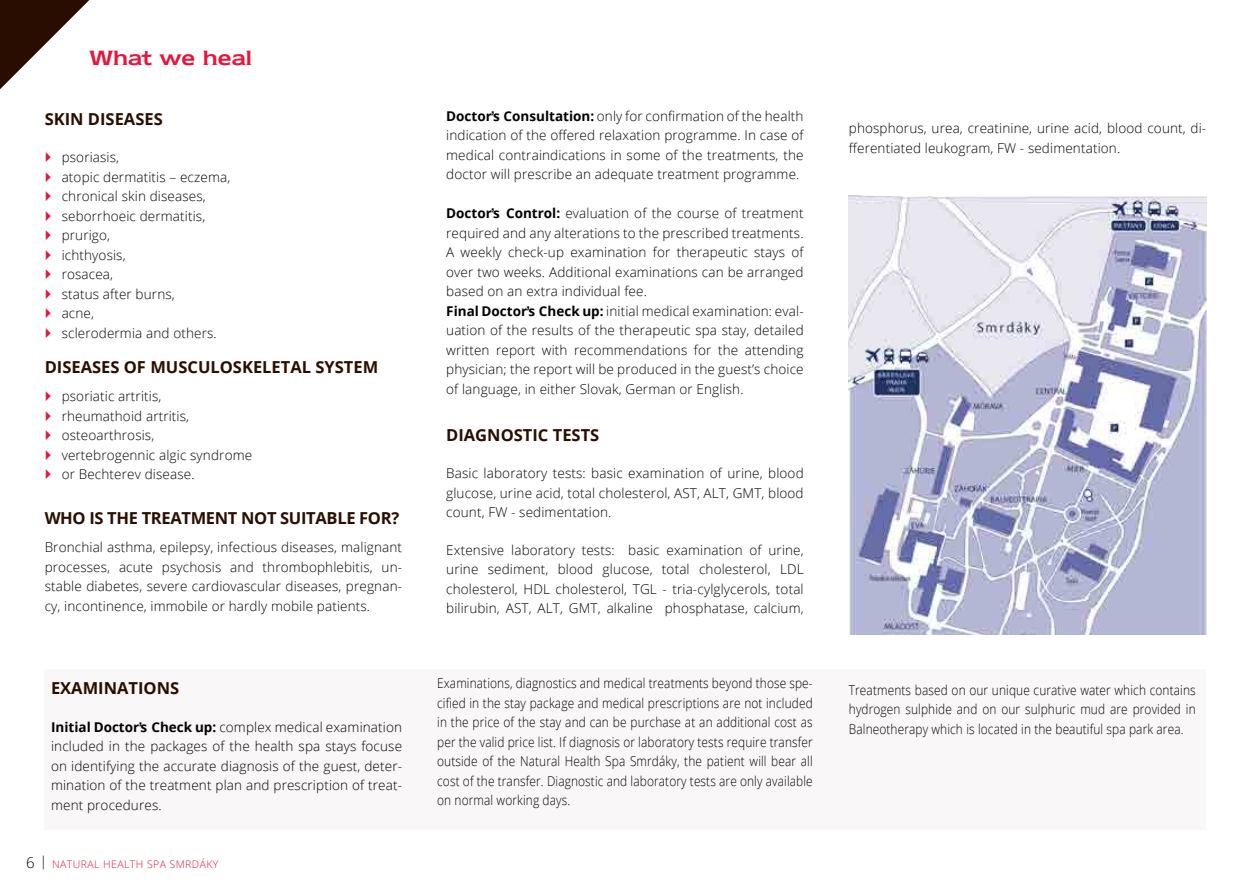
<style>
.page{position:relative;width:1251px;height:893px;background:#fff}
.page>*{position:absolute;margin:0;border:0;box-sizing:border-box;transform-origin:0 0}
.t1{font:24px "Newtext Demi";color:#e3173e}
.t2{font:700 16.5px "Open Sans";color:#290e00}
.t3{font:700 16.5px "Open Sans";letter-spacing:-.02em;color:#290e00}
.t4{font:300 13.5px/19.5px "Open Sans";letter-spacing:.01em;color:#000;text-align:justify}
.t5{font:300 13.5px/19.5px "Open Sans";letter-spacing:.01em;color:#000;text-align:justify;scale:.88 1}
.t6{font:300 10.5px "Open Sans";letter-spacing:.04em;color:#e3173e}
.s1{font-weight:700}
.s2{font-family:"Arial";font-weight:700}
.s3{font-size:15px;color:#000}
</style>
<div class="page">
<svg style="left:0;top:0;width:90px;height:90px"></svg>
<div style="left:45px;top:669px;width:1160px;height:160px;background:#f9f7f7"></div>
<img style="left:848px;top:196px;width:357px;height:439px">
<h1 class="t1" style="left:89px;top:44px;width:164px">What we heal</h1>
<p class="t2" style="left:45px;top:107px;width:120px">SKIN DISEASES</p>
<p class="t4" style="left:62px;top:147px;width:170px;text-align:left">psoriasis,<br>atopic dermatitis – eczema, chronical skin diseases, seborrhoeic dermatitis, prurigo,<br>ichthyosis,<br>rosacea,<br>status after burns,<br>acne,<br>sclerodermia and others.</p>
<p class="t2" style="left:45px;top:355px;width:335px">DISEASES OF MUSCULOSKELETAL SYSTEM</p>
<p class="t4" style="left:62px;top:386px;width:192px;text-align:left">psoriatic artritis,<br>rheumathoid artritis, osteoarthrosis,<br>vertebrogennic algic syndrome or Bechterev disease.</p>
<p class="t3" style="left:45px;top:506px;width:356px">WHO IS THE TREATMENT NOT SUITABLE FOR?</p>
<p class="t4" style="left:45px;top:537px;width:359px">Bronchial asthma, epilepsy, infectious diseases, malignant processes, acute psychosis and thrombophlebitis, un&shy;stable diabetes, severe cardiovascular diseases, pregnan&shy;cy, incontinence, immobile or hardly mobile patients.</p>
<p class="t2" style="left:51px;top:676px;width:130px">EXAMINATIONS</p>
<p class="t4" style="left:51px;top:716px;width:352px"><span class="s1">Initial Doctor</span><span class="s2">̕</span><span class="s1">s Check up:</span> complex medical examination included in the packages of the health spa stays focuse on identifying the accurate diagnosis of the guest, deter&shy;mination of the treatment plan and prescription of treat&shy;ment procedures.</p>
<p class="t6" style="left:26px;top:856px;width:194px"><span class="s3">6</span> <sup>|</sup> NATURAL HEALTH SPA SMRDÁKY</p>
<p class="t4" style="left:446px;top:106px;width:359px"><span class="s1">Doctor</span><span class="s2">̕</span><span class="s1">s Consultation:</span> only for confirmation of the health indication of the offered relaxation programme. In case of medical contraindications in some of the treatments, the doctor will prescribe an adequate treatment programme.</p>
<p class="t4" style="left:446px;top:203px;width:359px;text-align:left"><span class="s1">Doctor</span><span class="s2">̕</span><span class="s1">s Control:</span> evaluation of the course of treatment required and any alterations to the prescribed treatments.<br>A weekly check-up examination for therapeutic stays of over two weeks. Additional examinations can be arranged based on an extra individual fee.<br><span class="s1">Final Doctor</span><span class="s2">̕</span><span class="s1">s Check up:</span> initial medical examination: eval&shy;uation of the results of the therapeutic spa stay, detailed written report with recommendations for the attending physician; the report will be produced in the guest’s choice of language, in either Slovak, German or English.</p>
<p class="t2" style="left:446px;top:423px;width:154px">DIAGNOSTIC TESTS</p>
<p class="t4" style="left:446px;top:463px;width:359px">Basic laboratory tests: basic examination of urine, blood glucose, urine acid, total cholesterol, AST, ALT, GMT, blood count, FW - sedimentation.</p>
<p class="t4" style="left:446px;top:540px;width:359px">Extensive laboratory tests: basic examination of urine, urine sediment, blood glucose, total cholesterol, LDL cholesterol, HDL cholesterol, TGL - tria-cylglycerols, total bilirubin, AST, ALT, GMT, alkaline phosphatase, calcium,</p>
<p class="t5" style="left:437px;top:673px;width:428px">Examinations, diagnostics and medical treatments beyond those spe&shy;cified in the stay package and medical prescriptions are not included in the price of the stay and can be purchase at an additional cost as per the valid price list. If diagnosis or laboratory tests require transfer outside of the Natural Health Spa Smrdáky, the patient will bear all cost of the transfer. Diagnostic and laboratory tests are only available on normal working days.</p>
<p class="t4" style="left:848px;top:118px;width:359px">phosphorus, urea, creatinine, urine acid, blood count, di&shy;fferentiated leukogram, FW - sedimentation.</p>
<p class="t5" style="left:848px;top:680px;width:395px">Treatments based on our unique curative water which contains hydrogen sulphide and on our sulphuric mud are provided in Balneotherapy which is located in the beautiful spa park area.</p>
</div>
